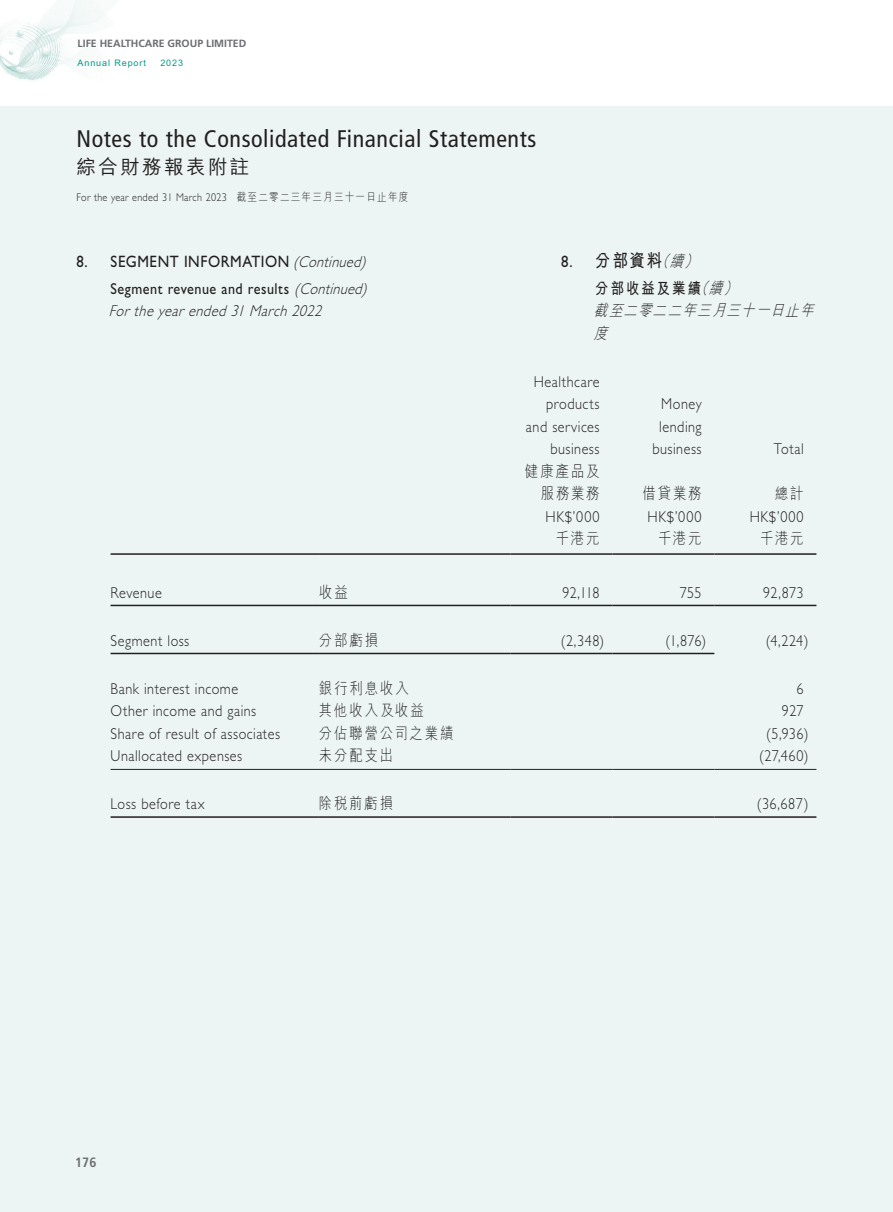
<style>
.page{position:relative;width:893px;height:1212px;background:#fff}
.page>*{position:absolute;margin:0;border:0;box-sizing:border-box;transform-origin:0 0}
.t1{font:condensed 24px "Frutiger LT Std";letter-spacing:.025em;color:#231f20}
.t2{font:500 19.5px "M Hei HK";letter-spacing:.125em;color:#231f20}
.t3{font:700 18px "M Hei HK";color:#231f20;scale:.85 1}
.t4{font:16.5px "Gill Sans Std";letter-spacing:.035em;color:#231f20;scale:.9 1}
.t5{font:300 15.75px/22.5px "Gill Sans Std";letter-spacing:.035em;color:#231f20;text-align:right;scale:.9 1}
.t6{font:300 15.75px/22.5px "M Hei HK";letter-spacing:.14em;color:#231f20;text-align:right;scale:.85 1}
.t7{font:italic 300 15.75px/22.5px "Gill Sans Std";color:#231f20;scale:.9 1}
.t8{font:italic 300 15.75px/22.5px "M Hei HK";color:#231f20;scale:.85 1}
.t9{font:700 condensed 13.5px "Frutiger LT Std";color:#6c6d70}
.t10{font:300 11.25px "Gill Sans Std";letter-spacing:.03em;color:#231f20;scale:.9 1}
.t11{font:700 10.5px "Frutiger LT Std";color:#6c6d70}
.t12{font:500 9px "M Hei HK";letter-spacing:.1em;color:#009a88}
.s1{font-family:"M Hei HK"}
.s2{font-weight:300;font-style:italic;font-size:15.75px}
.s3{font-weight:400;font-style:normal}
.s4{font-family:"Gill Sans Std";font-weight:400;font-size:16.5px}
.s5{font-weight:700;font-style:normal}
</style>
<div class="page">
<div style="left:0;top:107px;width:893px;height:1105px;background:#ecf5f4"></div>
<hr style="left:111px;top:553px;width:208px;height:2px;background:#231f20">
<hr style="left:319px;top:553px;width:191px;height:2px;background:#231f20">
<hr style="left:510px;top:553px;width:102px;height:2px;background:#231f20">
<hr style="left:612px;top:553px;width:102px;height:2px;background:#231f20">
<hr style="left:714px;top:553px;width:102px;height:2px;background:#231f20">
<hr style="left:111px;top:605px;width:208px;height:1px;background:#231f20">
<hr style="left:319px;top:605px;width:191px;height:1px;background:#231f20">
<hr style="left:510px;top:605px;width:102px;height:1px;background:#231f20">
<hr style="left:612px;top:605px;width:102px;height:1px;background:#231f20">
<hr style="left:714px;top:605px;width:102px;height:1px;background:#231f20">
<hr style="left:111px;top:653px;width:208px;height:1px;background:#231f20">
<hr style="left:319px;top:653px;width:191px;height:1px;background:#231f20">
<hr style="left:510px;top:653px;width:102px;height:1px;background:#231f20">
<hr style="left:612px;top:653px;width:102px;height:1px;background:#231f20">
<hr style="left:111px;top:769px;width:208px;height:1px;background:#231f20">
<hr style="left:319px;top:769px;width:191px;height:1px;background:#231f20">
<hr style="left:510px;top:769px;width:102px;height:1px;background:#231f20">
<hr style="left:612px;top:769px;width:102px;height:1px;background:#231f20">
<hr style="left:714px;top:769px;width:102px;height:1px;background:#231f20">
<hr style="left:111px;top:816px;width:208px;height:2px;background:#231f20">
<hr style="left:319px;top:816px;width:191px;height:2px;background:#231f20">
<hr style="left:510px;top:816px;width:102px;height:2px;background:#231f20">
<hr style="left:612px;top:816px;width:102px;height:2px;background:#231f20">
<hr style="left:714px;top:816px;width:102px;height:2px;background:#231f20">
<p class="t11" style="left:78px;top:37px;width:170px">LIFE HEALTHCARE GROUP LIMITED</p>
<p class="t12" style="left:78px;top:56px;width:70px">Annual Report</p>
<p class="t12" style="left:160px;top:56px;width:24px">2023</p>
<h1 class="t1" style="left:77px;top:125px;width:461px">Notes to the Consolidated Financial Statements</h1>
<p class="t2" style="left:77px;top:152px;width:174px">綜合財務報表附註</p>
<p class="t10" style="left:77px;top:191px;width:370px">For the year ended 31 March 2023 <span class="s1">截至二零二三年三月三十一日止年度</span></p>
<p class="t4" style="left:77px;top:252px;width:328px">8. SEGMENT INFORMATION <span class="s2">(Continued)</span></p>
<p class="t7" style="left:109px;top:277px;width:293px"><span class="s3">Segment revenue and results</span> (Continued)<br>Fortheyearended31March2022</p>
<p class="t3" style="left:561px;top:247px;width:167px"><span class="s4">8.</span> 分部資料<span class="s2">（續）</span></p>
<p class="t8" style="left:594px;top:276px;width:265px"><span class="s5">分部收益及業績</span>（續）<br>截至二零二二年三月三十一日止年度</p>
<p class="t5" style="left:526px;top:370px;width:83px">Healthcare products and services business</p>
<p class="t6" style="left:525px;top:459px;width:89px">健康產品及服務業務</p>
<p class="t5" style="left:652px;top:393px;width:56px;text-align:center">Money lending business</p>
<p class="t5" style="left:774px;top:438px;width:35px">Total</p>
<p class="t6" style="left:643px;top:482px;width:71px">借貸業務</p>
<p class="t6" style="left:775px;top:482px;width:35px">總計</p>
<p class="t5" style="left:546px;top:505px;width:61px">HK$’000</p>
<p class="t5" style="left:648px;top:505px;width:61px">HK$’000</p>
<p class="t5" style="left:750px;top:505px;width:61px">HK$’000</p>
<p class="t6" style="left:556px;top:527px;width:53px">千港元</p>
<p class="t6" style="left:658px;top:527px;width:53px">千港元</p>
<p class="t6" style="left:760px;top:527px;width:53px">千港元</p>
<p class="t5" style="left:111px;top:581px;width:59px">Revenue</p>
<p class="t6" style="left:319px;top:580px;width:36px">收益</p>
<p class="t5" style="left:562px;top:581px;width:43px">92,118</p>
<p class="t5" style="left:680px;top:581px;width:26px">755</p>
<p class="t5" style="left:763px;top:581px;width:47px">92,873</p>
<p class="t5" style="left:111px;top:629px;width:89px">Segment loss</p>
<p class="t6" style="left:319px;top:628px;width:71px">分部虧損</p>
<p class="t5" style="left:561px;top:629px;width:50px">(2,348)</p>
<p class="t5" style="left:666px;top:629px;width:47px">(1,876)</p>
<p class="t5" style="left:766px;top:629px;width:49px">(4,224)</p>
<p class="t5" style="left:111px;top:677px;width:143px">Bank interest income</p>
<p class="t6" style="left:319px;top:677px;width:107px">銀行利息收入</p>
<p class="t5" style="left:797px;top:677px;width:9px">6</p>
<p class="t5" style="left:111px;top:700px;width:163px">Other income and gains</p>
<p class="t6" style="left:319px;top:699px;width:125px">其他收入及收益</p>
<p class="t5" style="left:782px;top:700px;width:26px">927</p>
<p class="t5" style="left:111px;top:722px;width:190px">Share of result of associates</p>
<p class="t6" style="left:319px;top:722px;width:160px">分佔聯營公司之業績</p>
<p class="t5" style="left:766px;top:722px;width:48px">(5,936)</p>
<p class="t5" style="left:111px;top:745px;width:148px">Unallocated expenses</p>
<p class="t6" style="left:319px;top:744px;width:89px">未分配支出</p>
<p class="t5" style="left:759px;top:745px;width:56px">(27,460)</p>
<p class="t5" style="left:111px;top:793px;width:106px">Loss before tax</p>
<p class="t6" style="left:319px;top:792px;width:89px">除稅前虧損</p>
<p class="t5" style="left:757px;top:793px;width:59px">(36,687)</p>
<p class="t9" style="left:75px;top:1154px;width:23px">176</p>
</div>
